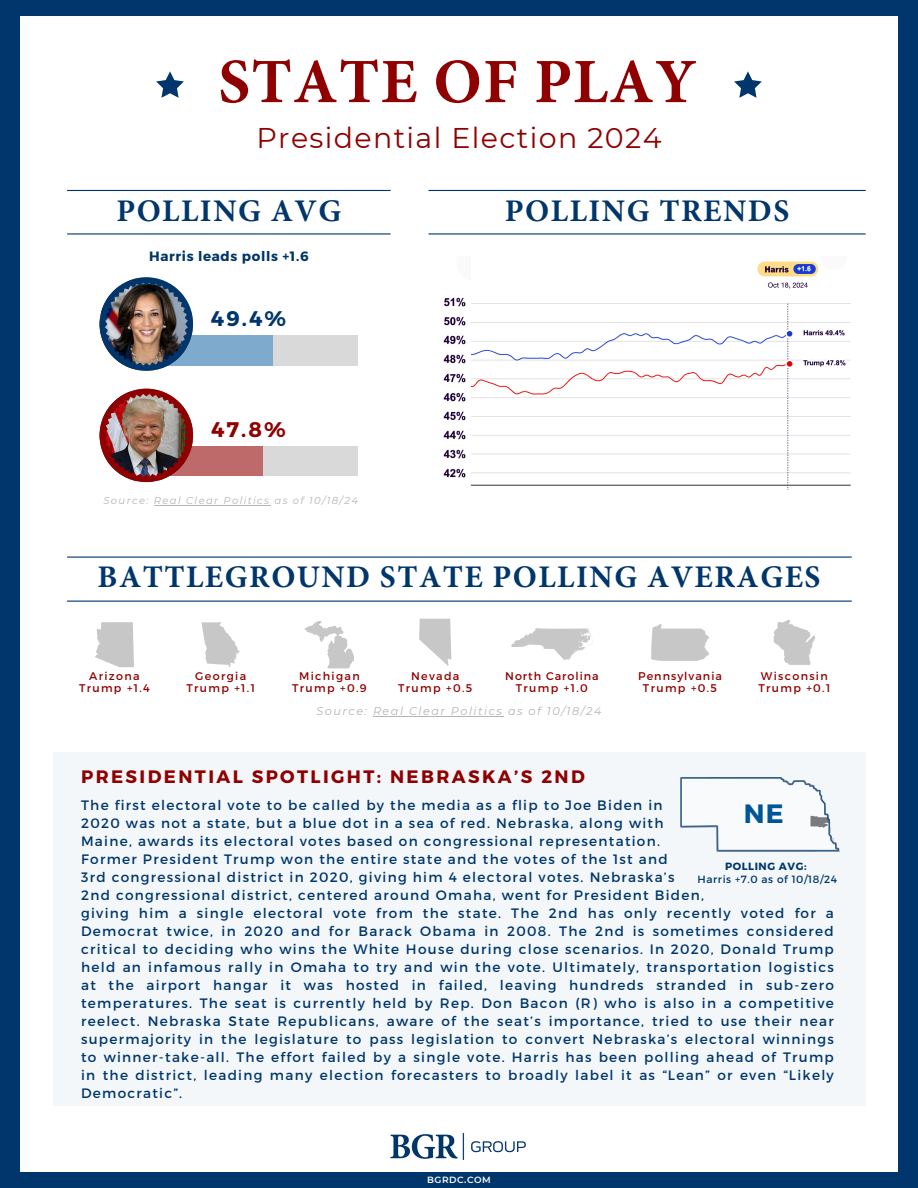
<style>
.page{position:relative;width:918px;height:1188px;background:#fff}
.page>*{position:absolute;margin:0;border:0;box-sizing:border-box;transform-origin:0 0}
.t1{font:700 63.15px "Minion Pro";letter-spacing:.02em;color:#8f0000}
.t2{font:700 31.5px "Minion Pro";letter-spacing:.045em;color:#00366b}
.t3{font:28.5px "Montserrat";letter-spacing:.045em;color:#8f0000}
.t4{font:700 26.55px "Montserrat";color:#005596}
.t5{font:700 21.15px "Montserrat";color:#8f0000}
.t6{font:700 21.15px "Montserrat";color:#00366b}
.t7{font:700 18px "Montserrat";letter-spacing:.135em;color:#8f0000}
.t8{font:13.65px/18px "Montserrat";letter-spacing:.095em;color:#00366b;text-align:justify}
.t9{font:700 13.5px "Montserrat";letter-spacing:.05em;color:#00366b}
.t10{font:italic 11.25px "Montserrat";letter-spacing:.135em;color:#b4b4b4}
.t11{font:11.1px "Montserrat";letter-spacing:.12em;color:#8f0000}
.t12{font:11.1px "Montserrat";letter-spacing:.09em;color:#8f0000}
.t13{font:11.1px "Montserrat";letter-spacing:.095em;color:#8f0000}
.t14{font:10.5px "Montserrat";letter-spacing:.055em;color:#00366b}
.t15{font:700 10.5px "Montserrat";letter-spacing:.055em;color:#00366b}
.t16{font:italic 10.05px "Montserrat";letter-spacing:.135em;color:#b4b4b4}
.t17{font:600 9px "Montserrat";letter-spacing:.065em;color:#fff}
</style>
<div class="page">
<div style="left:0;top:0;width:20px;height:1188px;background:#00366b"></div>
<div style="left:899px;top:0;width:19px;height:1188px;background:#00366b"></div>
<div style="left:0;top:1172px;width:918px;height:16px;background:#00366b"></div>
<div style="left:0;top:0;width:918px;height:16px;background:#00366b"></div>
<img style="left:391px;top:1133px;width:135px;height:27px">
<div style="left:153px;top:447px;width:205px;height:29px;background:#d9d9d9"></div>
<div style="left:153px;top:447px;width:110px;height:29px;background:#bf6a6a"></div>
<img style="left:100px;top:389px;width:93px;height:93px">
<div style="left:146px;top:336px;width:212px;height:30px;background:#d9d9d9"></div>
<div style="left:146px;top:336px;width:127px;height:30px;background:#7eabcd"></div>
<img style="left:100px;top:277px;width:93px;height:94px">
<img style="left:443px;top:297px;width:28px;height:189px">
<img style="left:471px;top:261px;width:380px;height:228px">
<hr style="left:67px;top:233px;width:324px;height:2px;background:#00366b">
<hr style="left:67px;top:190px;width:324px;height:1px;background:#00366b">
<hr style="left:429px;top:190px;width:437px;height:1px;background:#00366b">
<hr style="left:429px;top:233px;width:437px;height:2px;background:#00366b">
<hr style="left:67px;top:601px;width:785px;height:1px;background:#00366b">
<div style="left:53px;top:753px;width:813px;height:353px;background:#f3f7fa"></div>
<svg style="left:774px;top:620px;width:41px;height:45px"></svg>
<svg style="left:651px;top:624px;width:58px;height:37px"></svg>
<svg style="left:95px;top:622px;width:39px;height:45px;background:#cfcfcf"></svg>
<svg style="left:305px;top:621px;width:49px;height:47px"></svg>
<svg style="left:201px;top:622px;width:39px;height:45px"></svg>
<svg style="left:419px;top:619px;width:32px;height:47px"></svg>
<svg style="left:511px;top:628px;width:81px;height:32px"></svg>
<svg style="left:156px;top:71px;width:28px;height:26px"></svg>
<svg style="left:734px;top:71px;width:28px;height:26px"></svg>
<img style="left:716px;top:851px;width:123px;height:1px">
<svg style="left:680px;top:777px;width:159px;height:74px"></svg>
<hr style="left:154px;top:505px;width:117px;height:1px;background:#b4b4b4">
<hr style="left:67px;top:557px;width:785px;height:1px;background:#00366b">
<hr style="left:373px;top:716px;width:131px;height:1px;background:#b4b4b4">
<h6 class="t1" style="left:218px;top:56px;width:480px">STATE OF PLAY</h6>
<p class="t3" style="left:256px;top:120px;width:407px">Presidential Election 2024</p>
<h2 class="t2" style="left:116px;top:198px;width:227px">POLLING AVG</h2>
<p class="t2" style="left:505px;top:198px;width:286px">POLLING TRENDS</p>
<p class="t9" style="left:149px;top:247px;width:161px">Harris leads polls +1.6</p>
<h2 class="t6" style="left:211px;top:305px;width:77px">49.4%</h2>
<p class="t5" style="left:211px;top:416px;width:76px">47.8%</p>
<p class="t16" style="left:103px;top:494px;width:256px">Source: Real Clear Politics as of 10/18/24</p>
<p class="t2" style="left:98px;top:564px;width:724px">BATTLEGROUND STATE POLLING AVERAGES</p>
<p class="t11" style="left:89px;top:669px;width:52px">Arizona</p>
<p class="t11" style="left:79px;top:681px;width:72px">Trump +1.4</p>
<p class="t11" style="left:195px;top:669px;width:52px">Georgia</p>
<p class="t11" style="left:186px;top:681px;width:70px">Trump +1.1</p>
<p class="t11" style="left:299px;top:669px;width:62px">Michigan</p>
<p class="t11" style="left:292px;top:681px;width:76px">Trump +0.9</p>
<p class="t11" style="left:411px;top:669px;width:50px">Nevada</p>
<p class="t11" style="left:398px;top:681px;width:76px">Trump +0.5</p>
<p class="t12" style="left:505px;top:669px;width:95px">North Carolina</p>
<p class="t11" style="left:516px;top:681px;width:73px">Trump +1.0</p>
<p class="t13" style="left:638px;top:669px;width:85px">Pennsylvania</p>
<p class="t11" style="left:643px;top:681px;width:76px">Trump +0.5</p>
<p class="t11" style="left:761px;top:669px;width:68px">Wisconsin</p>
<p class="t11" style="left:758px;top:681px;width:73px">Trump +0.1</p>
<p class="t10" style="left:317px;top:704px;width:286px">Source: Real Clear Politics as of 10/18/24</p>
<h2 class="t7" style="left:81px;top:765px;width:505px">PRESIDENTIAL SPOTLIGHT: NEBRASKA’S 2ND</h2>
<p class="t8" style="left:81px;top:796px;width:583px">The first electoral vote to be called by the media as a flip to Joe Biden in</p>
<p class="t8" style="left:81px;top:814px;width:584px">2020 was not a state, but a blue dot in a sea of red. Nebraska, along with</p>
<p class="t8" style="left:81px;top:832px;width:581px">Maine, awards its electoral votes based on congressional representation.</p>
<h5 class="t8" style="left:81px;top:850px;width:588px">Former President Trump won the entire state and the votes of the 1st and</h5>
<p class="t8" style="left:81px;top:868px;width:595px">3rd congressional district in 2020, giving him 4 electoral votes. Nebraska’s</p>
<h5 class="t8" style="left:81px;top:886px;width:624px">2nd congressional district, centered around Omaha, went for President Biden,</h5>
<p class="t8" style="left:81px;top:904px;width:754px">giving him a single electoral vote from the state. The 2nd has only recently voted for a Democrat twice, in 2020 and for Barack Obama in 2008. The 2nd is sometimes considered critical to deciding who wins the White House during close scenarios. In 2020, Donald Trump held an infamous rally in Omaha to try and win the vote. Ultimately, transportation logistics at the airport hangar it was hosted in failed, leaving hundreds stranded in sub-zero temperatures. The seat is currently held by Rep. Don Bacon (R) who is also in a competitive reelect. Nebraska State Republicans, aware of the seat’s importance, tried to use their near supermajority in the legislature to pass legislation to convert Nebraska’s electoral winnings to winner-take-all. The effort failed by a single vote. Harris has been polling ahead of Trump in the district, leading many election forecasters to broadly label it as “Lean” or even “Likely Democratic”.</p>
<p class="t4" style="left:744px;top:797px;width:41px">NE</p>
<p class="t15" style="left:725px;top:859px;width:83px">POLLING AVG:</p>
<p class="t14" style="left:698px;top:872px;width:141px">Harris +7.0 as of 10/18/24</p>
<p class="t17" style="left:427px;top:1174px;width:65px">BGRDC.COM</p>
</div>
